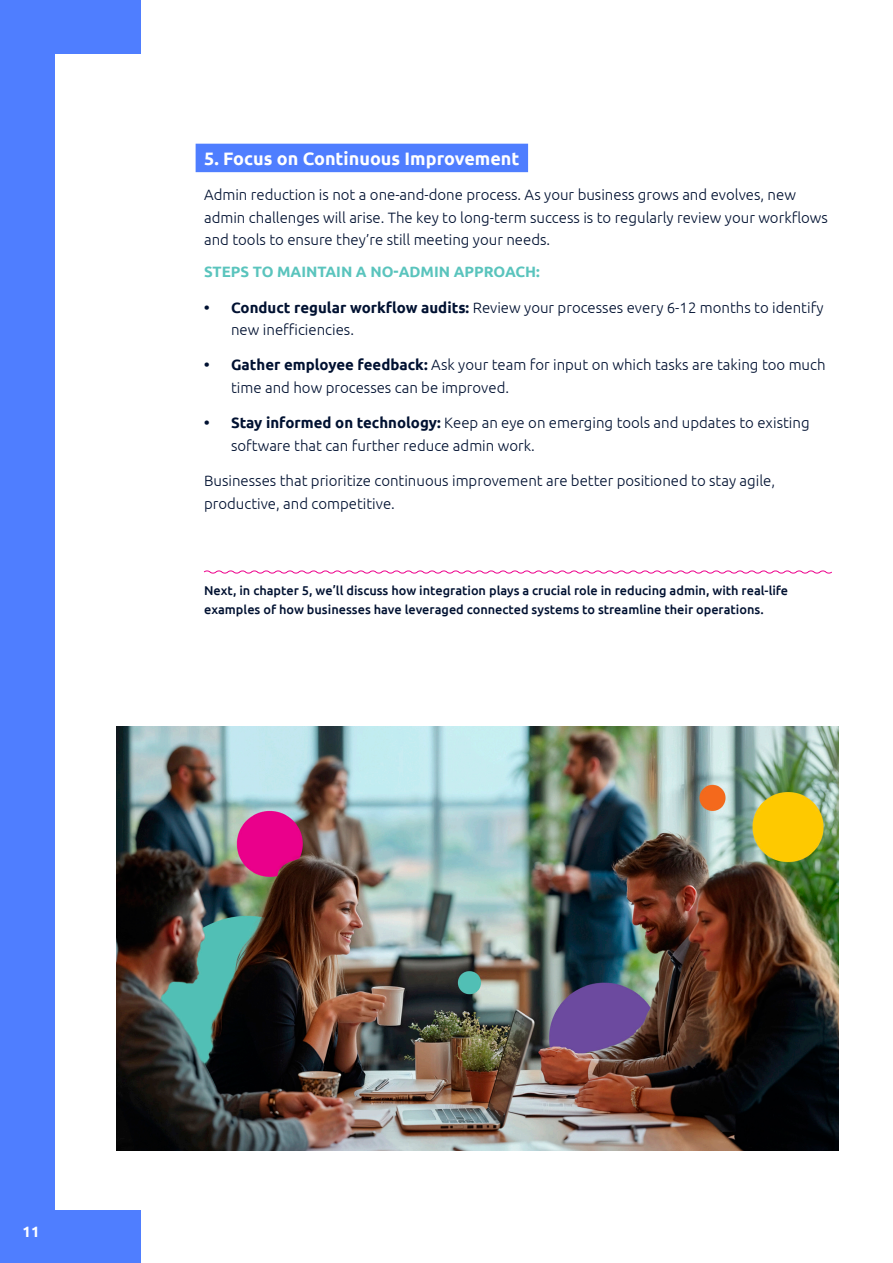
<style>
.page{position:relative;width:893px;height:1263px;background:#fff}
.page>*{position:absolute;margin:0;border:0;box-sizing:border-box;transform-origin:0 0}
.Country_Body{font:700 18px "Ubuntu";color:#fff}
.Country_Body-2{font:300 15px/22.5px "Ubuntu";color:#001131}
.Country_Body-3{font:700 15px "Ubuntu";color:#5ac4bd}
.t1{font:700 15px "Ubuntu";color:#fff}
.Country_Body-4{font:500 12.75px/19.5px "Ubuntu";color:#001131}
.s1{font-weight:700}
</style>
<div class="page">
<div style="left:0;top:0;width:140px;height:54px;background:#4f7eff"></div>
<div style="left:0;top:1210px;width:140px;height:53px;background:#4f7eff"></div>
<div style="left:0;top:0;width:54px;height:1263px;background:#4f7eff"></div>
<div style="left:196px;top:144px;width:332px;height:28px;background:#4f7eff"></div>
<svg style="left:203px;top:570px;width:629px;height:4px"></svg>
<img style="left:117px;top:727px;width:722px;height:423px">
<p class="Country_Body" style="left:204px;top:148px;width:317px">5. Focus on Continuous Improvement</p>
<p class="Country_Body-2" style="left:204px;top:183px;width:625px">Admin reduction is not a one-and-done process. As your business grows and evolves, new admin challenges will arise. The key to long-term success is to regularly review your workflows and tools to ensure they’re still meeting your needs.</p>
<p class="Country_Body-3" style="left:204px;top:263px;width:337px">STEPS TO MAINTAIN A NO-ADMIN APPROACH:</p>
<p class="Country_Body-2" style="left:231px;top:296px;width:594px;text-indent:-27px"><span class="s1">• Conduct regular workflow audits:</span> Review your processes every 6-12 months to identify new inefficiencies.</p>
<p class="Country_Body-2" style="left:231px;top:353px;width:596px;text-indent:-27px"><span class="s1">• Gather employee feedback:</span> Ask your team for input on which tasks are taking too much time and how processes can be improved.</p>
<p class="Country_Body-2" style="left:231px;top:411px;width:580px;text-indent:-27px"><span class="s1">• Stay informed on technology:</span> Keep an eye on emerging tools and updates to existing software that can further reduce admin work.</p>
<p class="Country_Body-2" style="left:204px;top:469px;width:572px">Businesses that prioritize continuous improvement are better positioned to stay agile, productive, and competitive.</p>
<p class="Country_Body-4" style="left:204px;top:580px;width:586px">Next, in chapter 5, we’ll discuss how integration plays a crucial role in reducing admin, with real-life examples of how businesses have leveraged connected systems to streamline their operations.</p>
<p class="t1" style="left:23px;top:1223px;width:19px">11</p>
</div>
